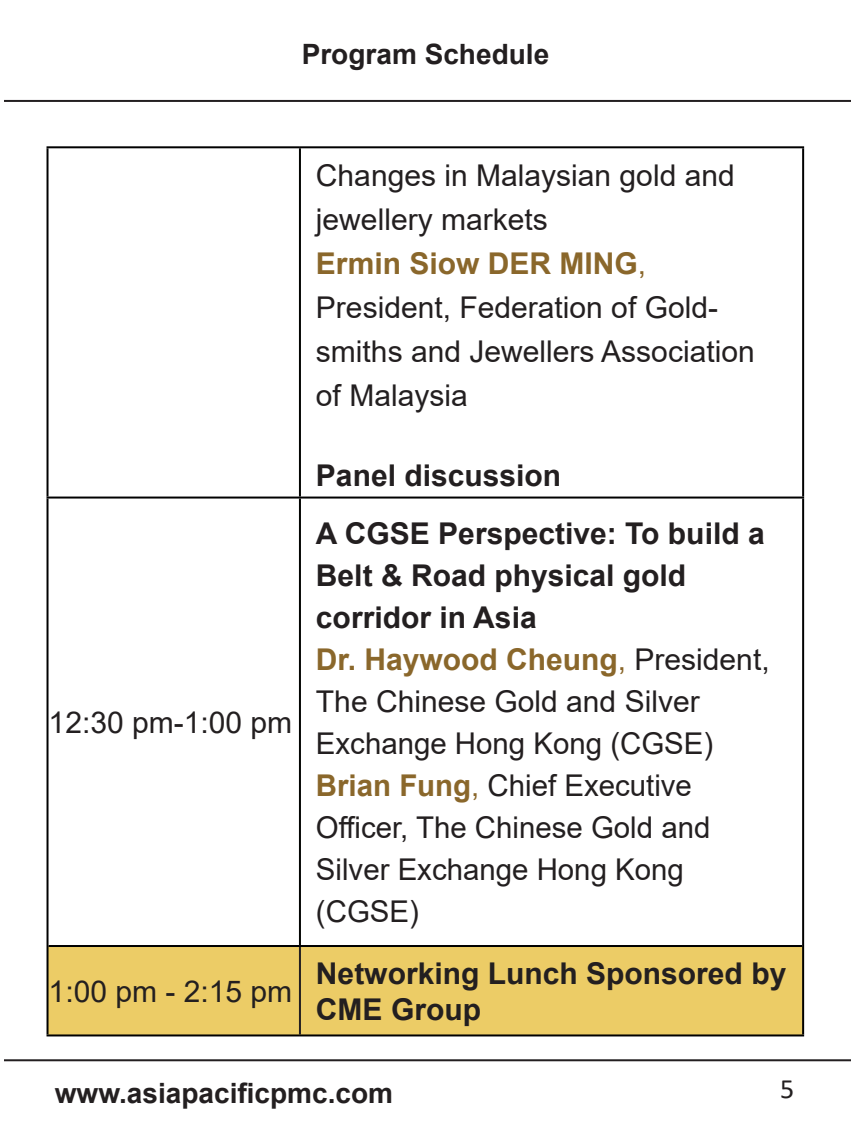
<style>
.page{position:relative;width:851px;height:1134px;background:#fff}
.page>*{position:absolute;margin:0;border:0;box-sizing:border-box;transform-origin:0 0}
.t1{font:30px/42px "Arial";color:#231f20}
.t2{font:700 30px/36px "Arial";color:#231f20}
.t3{font:700 28px "Arial";color:#231f20}
.t4{font:28px "Calibri";color:#231f20}
.s1{font-weight:700;color:#8a672b}
.s2{color:#8a672b}
.s3{font-weight:700}
</style>
<div class="page">
<hr style="left:4px;top:100px;width:846px;height:2px;background:#231f20">
<hr style="left:4px;top:1059px;width:846px;height:2px;background:#231f20">
<div style="left:48px;top:947px;width:754px;height:87px;background:#eccc66"></div>
<hr style="left:299px;top:148px;width:2px;height:348px;background:#040503">
<hr style="left:299px;top:498px;width:2px;height:447px;background:#040503">
<hr style="left:299px;top:947px;width:2px;height:87px;background:#231f20">
<hr style="left:46px;top:146px;width:254px;height:2px;background:#000">
<hr style="left:46px;top:148px;width:2px;height:348px;background:#000">
<hr style="left:300px;top:146px;width:504px;height:2px;background:#000">
<hr style="left:802px;top:148px;width:2px;height:348px;background:#000">
<hr style="left:46px;top:496px;width:254px;height:2px;background:#000">
<hr style="left:46px;top:498px;width:2px;height:448px;background:#000">
<hr style="left:300px;top:496px;width:504px;height:2px;background:#000">
<hr style="left:802px;top:498px;width:2px;height:448px;background:#000">
<hr style="left:46px;top:946px;width:2px;height:88px;background:#000">
<hr style="left:802px;top:946px;width:2px;height:88px;background:#000">
<hr style="left:48px;top:945px;width:252px;height:2px;background:#000">
<hr style="left:300px;top:945px;width:502px;height:2px;background:#000">
<hr style="left:46px;top:1034px;width:254px;height:2px;background:#000">
<hr style="left:300px;top:1034px;width:504px;height:2px;background:#000">
<p class="t3" style="left:302px;top:34px;width:249px">Program Schedule</p>
<p class="t1" style="left:316px;top:153px;width:440px;line-height:44px">Changes in Malaysian gold and jewellery markets<br><span class="s1">Ermin Siow DER MING</span><span class="s2">,<br></span>President, Federation of Gold&shy;smiths and Jewellers Association of Malaysia</p>
<p class="t1" style="left:49px;top:701px;width:245px">12:30 pm-1:00 pm</p>
<p class="t1" style="left:49px;top:970px;width:245px">1:00 pm - 2:15 pm</p>
<p class="t2" style="left:316px;top:458px;width:247px">Panel discussion</p>
<p class="t1" style="left:316px;top:512px;width:455px"><span class="s3">A CGSE Perspective: To build a<br>Belt &amp; Road physical gold corridor in Asia<br></span><span class="s1">Dr. Haywood Cheung</span><span class="s2">,</span> President,<br>The Chinese Gold and Silver<br>Exchange Hong Kong (CGSE)<br><span class="s1">Brian Fung</span><span class="s2">,</span> Chief Executive<br>Officer, The Chinese Gold and<br>Silver Exchange Hong Kong (CGSE)</p>
<p class="t2" style="left:316px;top:955px;width:472px">Networking Lunch Sponsored by<br>CME Group</p>
<p class="t3" style="left:55px;top:1073px;width:340px">www.asiapacificpmc.com</p>
<p class="t4" style="left:780px;top:1069px;width:16px">5</p>
</div>
